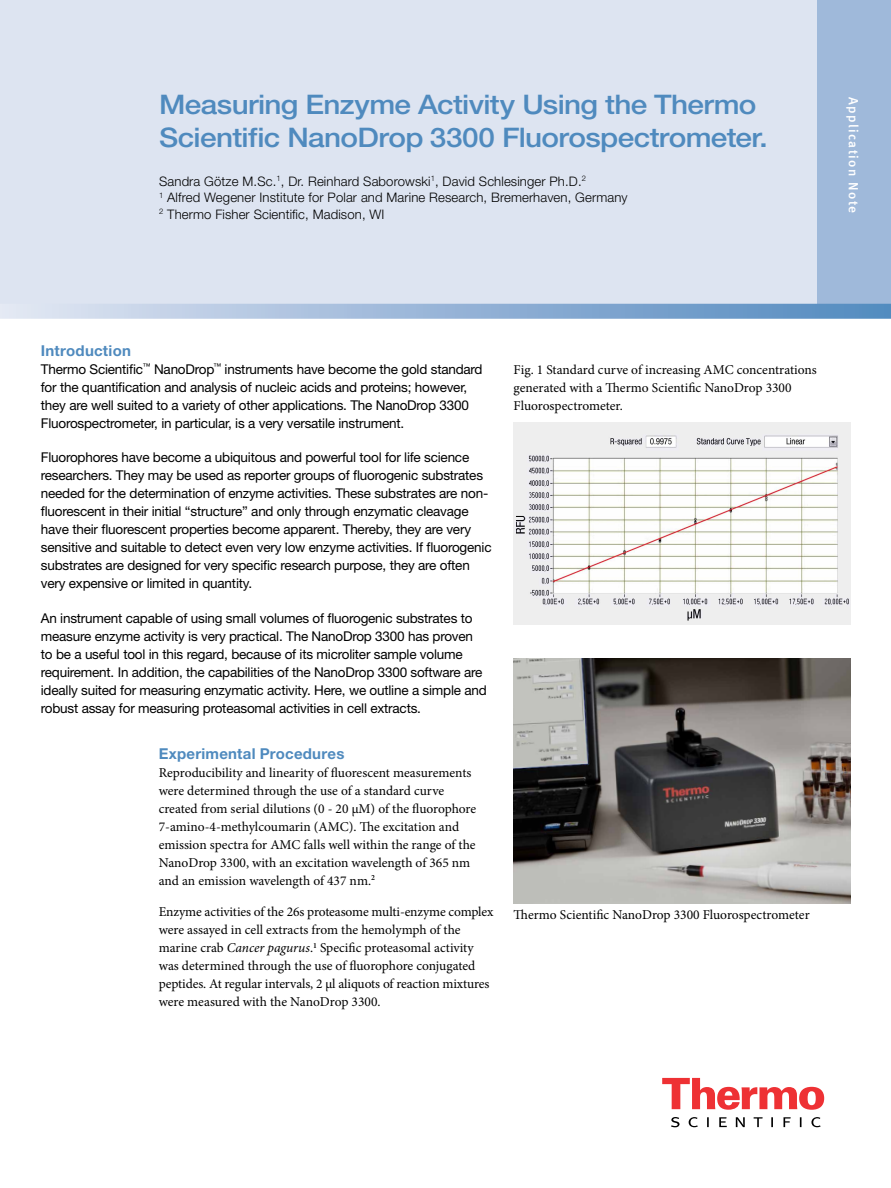
<style>
.page{position:relative;width:891px;height:1188px;background:#fff}
.page>*{position:absolute;margin:0;border:0;box-sizing:border-box;transform-origin:0 0}
.t1{font:500 27px/33px "Helvetica Neue";letter-spacing:-.025em;color:#4f8abe;scale:1.1 1}
.t2{font:700 15px "Helvetica Neue";letter-spacing:.015em;color:#4f8abe}
.t3{font:13.5px/18px "Helvetica Neue";letter-spacing:-.015em;color:#000}
.t4{font:13.5px/18px "Minion Pro";letter-spacing:-.005em;color:#000}
.t5{font:13.5px "Meta Medium LF";letter-spacing:.1em;color:#fff}
.t6{font:300 13.2px/16.5px "Helvetica Neue";letter-spacing:.01em;color:#000}
.s1{font-style:italic}
</style>
<div class="page">
<div style="left:0;top:0;width:891px;height:310px;background:#dde4f1"></div>
<div style="left:817px;top:0;width:74px;height:310px;background:#9fb9da"></div>
<svg style="left:0;top:304px;width:891px;height:15px;background:#9ab7d8"></svg>
<svg style="left:662px;top:1078px;width:162px;height:32px"></svg>
<svg style="left:671px;top:1117px;width:150px;height:10px"></svg>
<img style="left:514px;top:423px;width:336px;height:202px">
<img style="left:514px;top:659px;width:336px;height:244px">
<h1 class="t1" style="left:159px;top:88px;width:555px">Measuring Enzyme Activity Using the Thermo<br>Scientific NanoDrop 3300 Fluorospectrometer.</h1>
<p class="t6" style="left:159px;top:172px;width:470px">Sandra Götze M.Sc.<sup>1</sup>, Dr. Reinhard Saborowski<sup>1</sup>, David Schlesinger Ph.D.<sup>2<br>1</sup> Alfred Wegener Institute for Polar and Marine Research, Bremerhaven, Germany<br><sup>2</sup> Thermo Fisher Scientific, Madison, WI</p>
<p class="t5" style="left:861px;top:97px;width:117px;rotate:90deg">Application Note</p>
<p class="t2" style="left:41px;top:341px;width:92px">Introduction</p>
<p class="t3" style="left:41px;top:360px;width:443px">Thermo Scientific<sup>™</sup> NanoDrop<sup>™</sup> instruments have become the gold standard for the quantification and analysis of nucleic acids and proteins; however, they are well suited to a variety of other applications. The NanoDrop 3300<br>Fluorospectrometer, in particular, is a very versatile instrument.</p>
<p class="t3" style="left:41px;top:448px;width:452px">Fluorophores have become a ubiquitous and powerful tool for life science researchers. They may be used as reporter groups of fluorogenic substrates needed for the determination of enzyme activities. These substrates are non&shy;fluorescent in their initial “structure” and only through enzymatic cleavage have their fluorescent properties become apparent. Thereby, they are very sensitive and suitable to detect even very low enzyme activities. If fluorogenic substrates are designed for very specific research purpose, they are often very expensive or limited in quantity.</p>
<p class="t3" style="left:41px;top:609px;width:447px">An instrument capable of using small volumes of fluorogenic substrates to measure enzyme activity is very practical. The NanoDrop 3300 has proven to be a useful tool in this regard, because of its microliter sample volume requirement. In addition, the capabilities of the NanoDrop 3300 software are ideally suited for measuring enzymatic activity. Here, we outline a simple and robust assay for measuring proteasomal activities in cell extracts.</p>
<p class="t2" style="left:159px;top:744px;width:187px">Experimental Procedures</p>
<p class="t4" style="left:159px;top:763px;width:319px">Reproducibility and linearity of fluorescent measurements were determined through the use of a standard curve created from serial dilutions (0 - 20 µM) of the fluorophore 7-amino-4-methylcoumarin (AMC). The excitation and emission spectra for AMC falls well within the range of the NanoDrop 3300, with an excitation wavelength of 365 nm and an emission wavelength of 437 nm.<sup>2</sup></p>
<p class="t4" style="left:159px;top:903px;width:336px">Enzyme activities of the 26s proteasome multi-enzyme complex were assayed in cell extracts from the hemolymph of the marine crab <span class="s1">Cancer pagurus</span>.<sup>1</sup> Specific proteasomal activity was determined through the use of fluorophore conjugated peptides. At regular intervals, 2 µl aliquots of reaction mixtures were measured with the NanoDrop 3300.</p>
<p class="t4" style="left:514px;top:361px;width:305px">Fig. 1 Standard curve of increasing AMC concentrations generated with a Thermo Scientific NanoDrop 3300<br>Fluorospectrometer.</p>
<p class="t4" style="left:514px;top:906px;width:298px">Thermo Scientific NanoDrop 3300 Fluorospectrometer</p>
</div>
